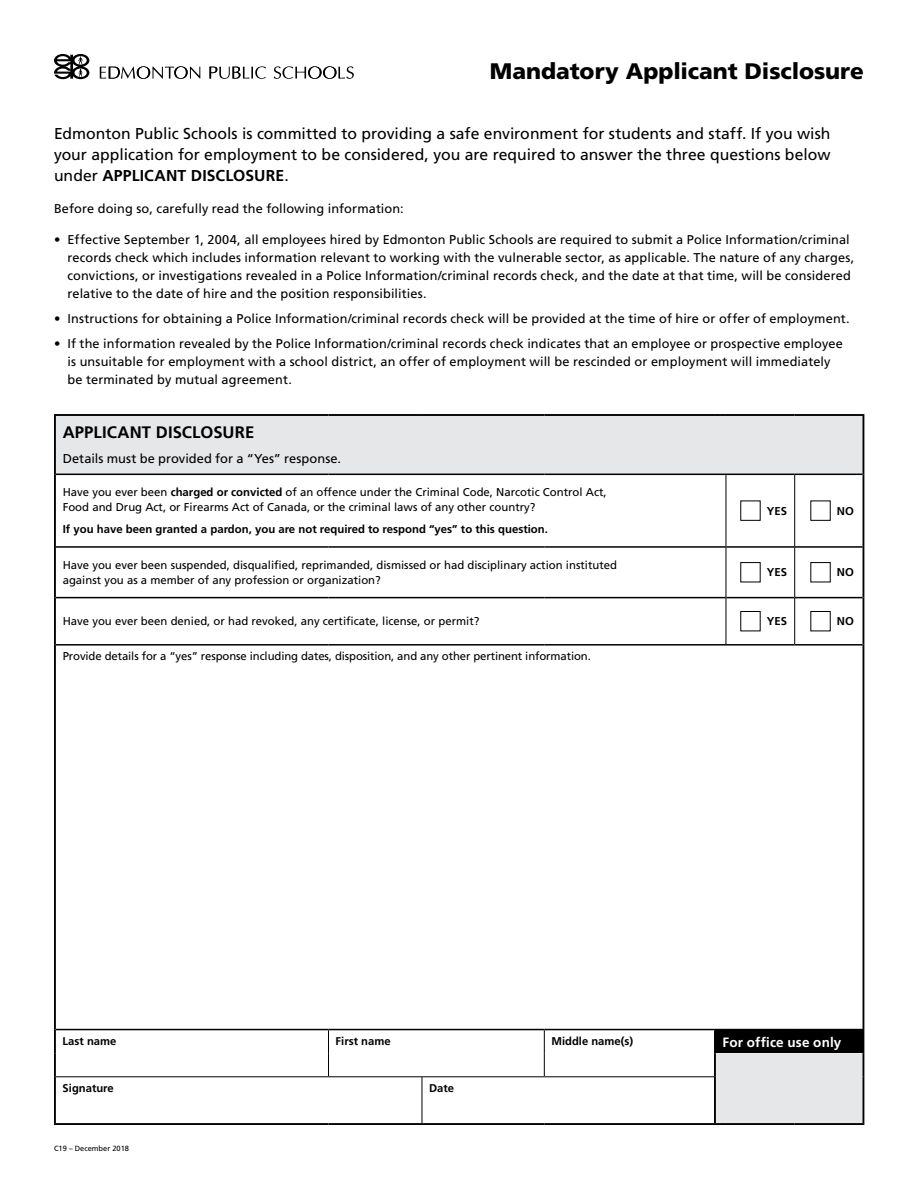
<style>
.page{position:relative;width:918px;height:1188px;background:#fff}
.page>*{position:absolute;margin:0;border:0;box-sizing:border-box;transform-origin:0 0}
.t1{font:900 22.5px "Frutiger LT Std";color:#000}
.t2{font:700 16.65px "Frutiger LT Std";letter-spacing:.01em;color:#000}
.t3{font:15.75px/21px "Frutiger LT Std";color:#000;text-align:justify}
.t4{font:700 13.5px "Frutiger LT Std";letter-spacing:.01em;color:#fff}
.t5{font:12.9px "Frutiger LT Std";letter-spacing:.005em;color:#000}
.t6{font:12.75px/18px "Frutiger LT Std";letter-spacing:.01em;color:#000}
.t7{font:11.4px/15.1px "Frutiger LT Std";color:#000}
.t8{font:700 11.4px "Frutiger LT Std";color:#000}
.t9{font:700 11.25px "Frutiger LT Std";color:#000}
.t10{font:7.5px "Frutiger LT Std";color:#000}
.s1{font-weight:700}
.s2{font-size:11.25px;color:#000}
</style>
<div class="page">
<svg style="left:54px;top:54px;width:35px;height:25px"></svg>
<svg style="left:100px;top:66px;width:100px;height:13px"></svg>
<svg style="left:210px;top:66px;width:56px;height:13px"></svg>
<svg style="left:274px;top:66px;width:80px;height:13px"></svg>
<div style="left:55px;top:415px;width:808px;height:59px;background:#e6e7e8"></div>
<hr style="left:795px;top:546px;width:68px;height:2px;background:#000">
<hr style="left:795px;top:597px;width:68px;height:1px;background:#000">
<hr style="left:56px;top:474px;width:273px;height:1px;background:#000">
<hr style="left:329px;top:474px;width:93px;height:1px;background:#000">
<hr style="left:422px;top:474px;width:122px;height:1px;background:#000">
<hr style="left:544px;top:474px;width:171px;height:1px;background:#000">
<hr style="left:726px;top:474px;width:69px;height:1px;background:#000">
<hr style="left:795px;top:474px;width:68px;height:1px;background:#000">
<hr style="left:56px;top:546px;width:273px;height:2px;background:#000">
<hr style="left:329px;top:546px;width:93px;height:2px;background:#000">
<hr style="left:422px;top:546px;width:122px;height:2px;background:#000">
<hr style="left:544px;top:546px;width:171px;height:2px;background:#000">
<svg style="left:715px;top:546px;width:11px;height:2px"></svg>
<hr style="left:726px;top:546px;width:68px;height:2px;background:#000">
<hr style="left:56px;top:597px;width:273px;height:1px;background:#000">
<hr style="left:329px;top:597px;width:93px;height:1px;background:#000">
<hr style="left:422px;top:597px;width:122px;height:1px;background:#000">
<hr style="left:544px;top:597px;width:171px;height:1px;background:#000">
<hr style="left:726px;top:597px;width:68px;height:1px;background:#000">
<hr style="left:56px;top:644px;width:273px;height:2px;background:#000">
<hr style="left:329px;top:644px;width:93px;height:2px;background:#000">
<hr style="left:422px;top:644px;width:122px;height:2px;background:#000">
<hr style="left:544px;top:644px;width:171px;height:2px;background:#000">
<svg style="left:715px;top:644px;width:11px;height:2px"></svg>
<hr style="left:726px;top:644px;width:69px;height:2px;background:#000">
<hr style="left:795px;top:644px;width:68px;height:2px;background:#000">
<hr style="left:56px;top:1029px;width:273px;height:1px;background:#000">
<hr style="left:329px;top:1029px;width:93px;height:1px;background:#000">
<hr style="left:422px;top:1029px;width:122px;height:1px;background:#000">
<hr style="left:544px;top:1029px;width:171px;height:1px;background:#000">
<hr style="left:54px;top:414px;width:275px;height:2px;background:#000">
<hr style="left:54px;top:416px;width:2px;height:58px;background:#000">
<hr style="left:329px;top:414px;width:93px;height:2px;background:#000">
<hr style="left:422px;top:414px;width:122px;height:2px;background:#000">
<hr style="left:544px;top:414px;width:171px;height:2px;background:#000">
<svg style="left:715px;top:414px;width:11px;height:2px"></svg>
<hr style="left:726px;top:414px;width:69px;height:2px;background:#000">
<hr style="left:795px;top:414px;width:69px;height:2px;background:#000">
<hr style="left:863px;top:416px;width:1px;height:58px;background:#000">
<hr style="left:54px;top:474px;width:2px;height:73px;background:#000">
<hr style="left:863px;top:474px;width:1px;height:73px;background:#000">
<hr style="left:54px;top:547px;width:2px;height:51px;background:#000">
<hr style="left:863px;top:547px;width:1px;height:51px;background:#000">
<hr style="left:54px;top:598px;width:2px;height:47px;background:#000">
<hr style="left:863px;top:598px;width:1px;height:47px;background:#000">
<hr style="left:54px;top:645px;width:2px;height:385px;background:#000">
<hr style="left:863px;top:645px;width:1px;height:385px;background:#000">
<hr style="left:54px;top:1030px;width:2px;height:23px;background:#000">
<hr style="left:54px;top:1053px;width:2px;height:24px;background:#000">
<hr style="left:54px;top:1077px;width:2px;height:46px;background:#000">
<hr style="left:54px;top:1123px;width:275px;height:2px;background:#000">
<hr style="left:329px;top:1123px;width:93px;height:2px;background:#000">
<hr style="left:422px;top:1123px;width:122px;height:2px;background:#000">
<hr style="left:544px;top:1123px;width:171px;height:2px;background:#000">
<hr style="left:726px;top:475px;width:1px;height:72px;background:#000">
<hr style="left:794px;top:475px;width:1px;height:72px;background:#000">
<hr style="left:726px;top:547px;width:1px;height:51px;background:#000">
<hr style="left:794px;top:547px;width:1px;height:51px;background:#000">
<hr style="left:726px;top:598px;width:1px;height:46px;background:#000">
<hr style="left:794px;top:598px;width:1px;height:46px;background:#000">
<svg style="left:328px;top:1030px;width:1px;height:46px"></svg>
<svg style="left:544px;top:1030px;width:1px;height:46px"></svg>
<hr style="left:422px;top:1077px;width:1px;height:46px;background:#000">
<hr style="left:56px;top:1076px;width:273px;height:1px;background:#000">
<hr style="left:329px;top:1076px;width:93px;height:1px;background:#000">
<hr style="left:422px;top:1076px;width:122px;height:1px;background:#000">
<hr style="left:544px;top:1076px;width:170px;height:1px;background:#000">
<hr style="left:714px;top:1030px;width:2px;height:23px;background:#000">
<hr style="left:714px;top:1053px;width:2px;height:24px;background:#000">
<svg style="left:715px;top:1029px;width:149px;height:96px;background:#a6a7a8"></svg>
<hr style="left:714px;top:1077px;width:2px;height:46px;background:#000">
<hr style="left:863px;top:1077px;width:1px;height:46px;background:#000">
<div style="left:810px;top:611px;width:21px;height:20px;border:1px solid #000"></div>
<h1 class="t1" style="left:490px;top:58px;width:376px">Mandatory Applicant Disclosure</h1>
<p class="t3" style="left:54px;top:123px;width:778px">Edmonton Public Schools is committed to providing a safe environment for students and staff. If you wish your application for employment to be considered, you are required to answer the three questions below under <span class="s1">APPLICANT DISCLOSURE</span>.</p>
<p class="t6" style="left:54px;top:199px;width:351px">Before doing so, carefully read the following information:</p>
<p class="t6" style="left:68px;top:231px;width:789px;text-indent:-14px">• Effective September 1, 2004, all employees hired by Edmonton Public Schools are required to submit a Police Information/criminal records check which includes information relevant to working with the vulnerable sector, as applicable. The nature of any charges, convictions, or investigations revealed in a Police Information/criminal records check, and the date at that time, will be considered relative to the date of hire and the position responsibilities.</p>
<p class="t6" style="left:54px;top:309px;width:797px">• Instructions for obtaining a Police Information/criminal records check will be provided at the time of hire or offer of employment.</p>
<p class="t6" style="left:68px;top:334px;width:777px;text-indent:-14px">• If the information revealed by the Police Information/criminal records check indicates that an employee or prospective employee is unsuitable for employment with a school district, an offer of employment will be rescinded or employment will immediately be terminated by mutual agreement.</p>
<h2 class="t2" style="left:63px;top:423px;width:193px">APPLICANT DISCLOSURE</h2>
<p class="t5" style="left:63px;top:451px;width:280px">Details must be provided for a “Yes” response.</p>
<p class="t7" style="left:63px;top:485px;width:546px">Have you ever been <span class="s1">charged or convicted</span> of an offence under the Criminal Code, Narcotic Control Act,<br>Food and Drug Act, or Firearms Act of Canada, or the criminal laws of any other country?</p>
<p class="t8" style="left:63px;top:523px;width:487px">If you have been granted a pardon, you are not required to respond “yes” to this question.</p>
<p class="t8" style="left:767px;top:504px;width:22px">YES</p>
<p class="t8" style="left:837px;top:504px;width:19px">NO</p>
<p class="t7" style="left:63px;top:557px;width:556px">Have you ever been suspended, disqualified, reprimanded, dismissed or had disciplinary action instituted against you as a member of any profession or organization?</p>
<p class="t8" style="left:767px;top:566px;width:22px">YES</p>
<p class="t8" style="left:837px;top:566px;width:19px">NO</p>
<p class="t7" style="left:63px;top:614px;width:418px">Have you ever been denied, or had revoked, any certificate, license, or permit?</p>
<p class="t8" style="left:767px;top:615px;width:22px">YES</p>
<p class="t8" style="left:837px;top:615px;width:19px">NO</p>
<p class="t7" style="left:63px;top:649px;width:530px">Provide details for a “yes” response including dates, disposition, and any other pertinent information.</p>
<p class="t9" style="left:63px;top:1034px;width:55px">Last name</p>
<p class="t9" style="left:336px;top:1034px;width:57px">First name</p>
<p class="t9" style="left:551px;top:1034px;width:83px">Middle name(s)</p>
<p class="t4" style="left:723px;top:1034px;width:130px">For office use only <span class="s2">F</span></p>
<p class="t9" style="left:63px;top:1081px;width:53px">Signature</p>
<p class="t9" style="left:429px;top:1081px;width:27px">Date</p>
<p class="t10" style="left:54px;top:1144px;width:77px">C19 – December 2018</p>
</div>
